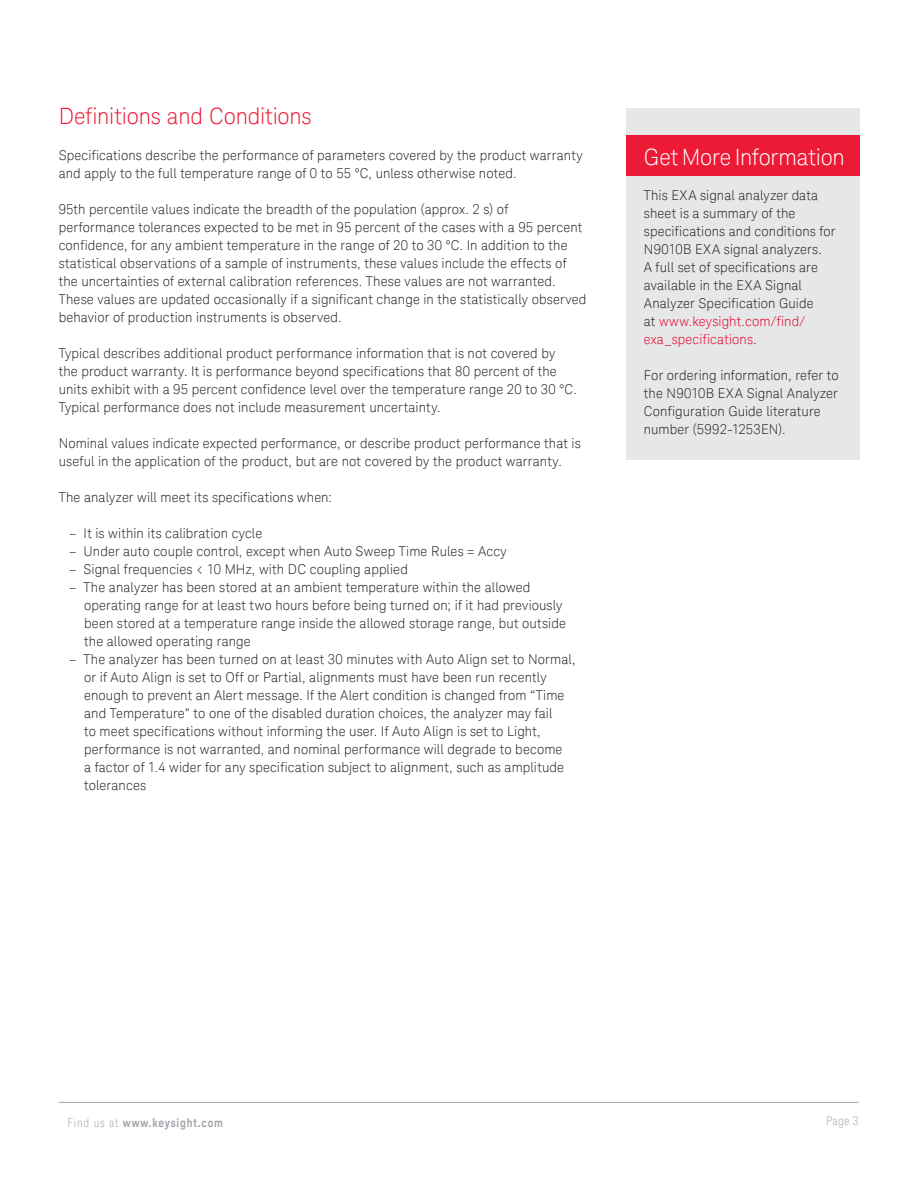
<style>
.page{position:relative;width:918px;height:1188px;background:#fff}
.page>*{position:absolute;margin:0;border:0;box-sizing:border-box;transform-origin:0 0}
.K_Heading_1{font:300 22.5px "Keysight Sans";letter-spacing:-.01em;color:#ed1a36}
.K_Heading_1-2{font:300 22.5px "Keysight Sans";letter-spacing:-.005em;color:#fff}
.K_Body_Text{font:300 13.5px/18px "Keysight Sans";letter-spacing:.01em;color:#231f20}
.t1{font:700 12px "Keysight Sans Condensed";letter-spacing:.07em;color:#a4a1a9}
.t2{font:300 condensed 12px "Keysight Sans";color:#a4a1a9}
.s1{color:#e90029}
.s2{font-family:"Keysight Sans";font-weight:300;font-stretch:condensed}
</style>
<div class="page">
<hr style="left:59px;top:1102px;width:800px;height:1px;background:#a4a1a9">
<div style="left:626px;top:108px;width:233px;height:352px;background:#e6e7e9"></div>
<div style="left:626px;top:135px;width:233px;height:41px;background:#ed1a36"></div>
<p class="K_Heading_1" style="left:59px;top:103px;width:254px">Definitions and Conditions</p>
<p class="K_Body_Text" style="left:59px;top:146px;width:526px">Specifications describe the performance of parameters covered by the product warranty and apply to the full temperature range of 0 to 55 °C, unless otherwise noted.</p>
<p class="K_Body_Text" style="left:59px;top:200px;width:529px">95th percentile values indicate the breadth of the population (approx. 2 s) of performance tolerances expected to be met in 95 percent of the cases with a 95 percent confidence, for any ambient temperature in the range of 20 to 30 °C. In addition to the statistical observations of a sample of instruments, these values include the effects of the uncertainties of external calibration references. These values are not warranted.<br>These values are updated occasionally if a significant change in the statistically observed behavior of production instruments is observed.</p>
<p class="K_Body_Text" style="left:59px;top:344px;width:520px">Typical describes additional product performance information that is not covered by the product warranty. It is performance beyond specifications that 80 percent of the units exhibit with a 95 percent confidence level over the temperature range 20 to 30 °C.<br>Typical performance does not include measurement uncertainty.</p>
<p class="K_Body_Text" style="left:59px;top:434px;width:524px">Nominal values indicate expected performance, or describe product performance that is useful in the application of the product, but are not covered by the product warranty.</p>
<p class="K_Body_Text" style="left:59px;top:488px;width:275px">The analyzer will meet its specifications when:</p>
<p class="K_Body_Text" style="left:69px;top:524px;width:195px">– It is within its calibration cycle</p>
<p class="K_Body_Text" style="left:69px;top:542px;width:439px">– Under auto couple control, except when Auto Sweep Time Rules = Accy</p>
<p class="K_Body_Text" style="left:69px;top:560px;width:340px">– Signal frequencies &lt; 10 MHz, with DC coupling applied</p>
<p class="K_Body_Text" style="left:84px;top:578px;width:483px;text-indent:-15px">– The analyzer has been stored at an ambient temperature within the allowed operating range for at least two hours before being turned on; if it had previously been stored at a temperature range inside the allowed storage range, but outside the allowed operating range</p>
<p class="K_Body_Text" style="left:84px;top:650px;width:493px;text-indent:-15px">– The analyzer has been turned on at least 30 minutes with Auto Align set to Normal, or if Auto Align is set to Off or Partial, alignments must have been run recently enough to prevent an Alert message. If the Alert condition is changed from “Time and Temperature” to one of the disabled duration choices, the analyzer may fail<br>to meet specifications without informing the user. If Auto Align is set to Light, performance is not warranted, and nominal performance will degrade to become<br>a factor of 1.4 wider for any specification subject to alignment, such as amplitude tolerances</p>
<p class="K_Heading_1-2" style="left:644px;top:144px;width:203px">Get More Information</p>
<p class="K_Body_Text" style="left:644px;top:186px;width:193px">This EXA signal analyzer data sheet is a summary of the specifications and conditions for<br>N9010B EXA signal analyzers.<br>A full set of specifications are available in the EXA Signal<br>Analyzer Specification Guide<br>at <span class="s1">www.keysight.com/find/ exa_specifications</span>.</p>
<p class="K_Body_Text" style="left:644px;top:366px;width:196px">For ordering information, refer to the N9010B EXA Signal Analyzer<br>Configuration Guide literature number (5992-1253EN).</p>
<p class="t1" style="left:68px;top:1115px;width:157px"><span class="s2">Find us at</span> www.keysight.com</p>
<p class="t2" style="left:826px;top:1113px;width:34px">Page 3</p>
</div>
